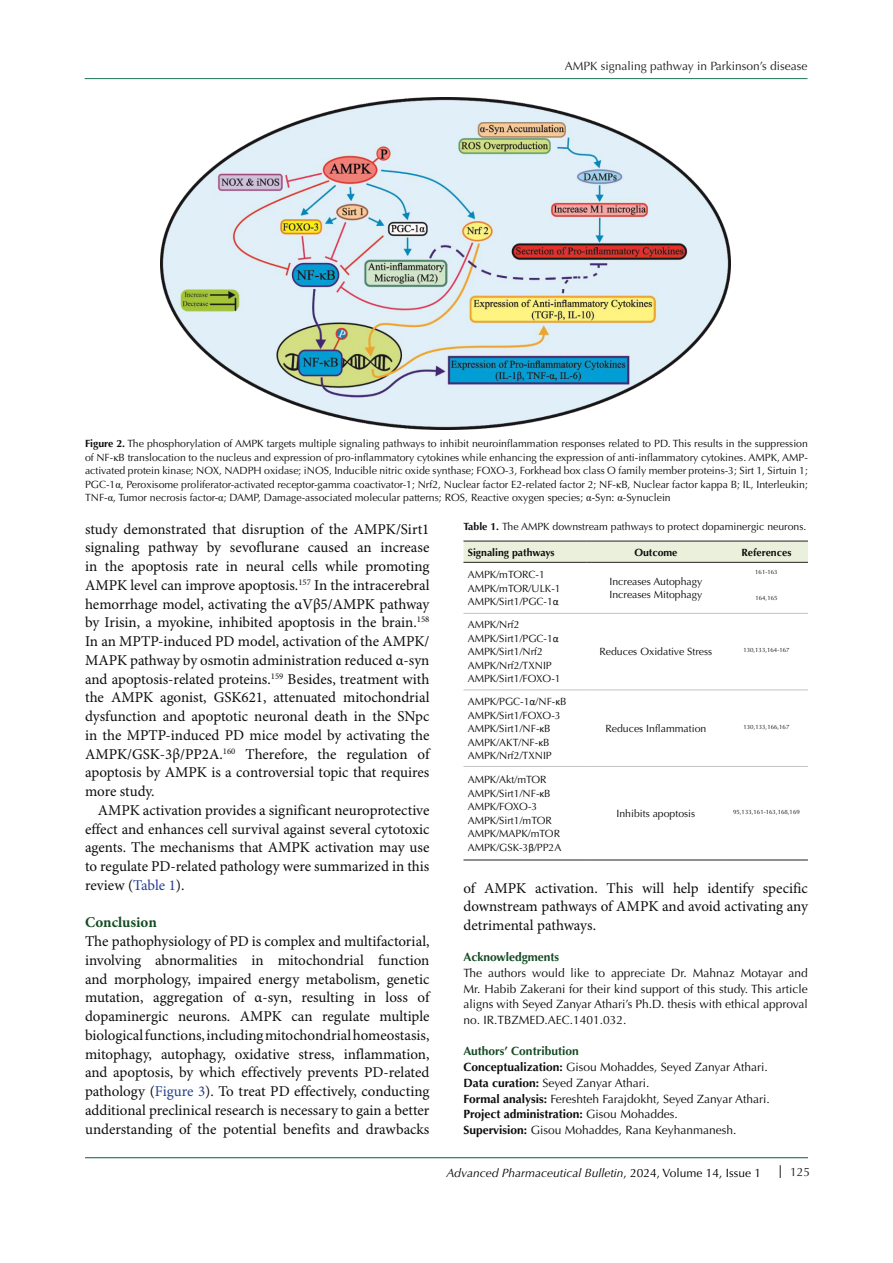
<style>
.page{position:relative;width:893px;height:1263px;background:#fff}
.page>*{position:absolute;margin:0;border:0;box-sizing:border-box;transform-origin:0 0}
.t1{font:15px/18.8px "Minion Pro";color:#0d0d0d;text-align:justify}
.t2{font:700 15px "Minion Pro";color:#144b23}
.t3{font:12px/15.8px "Optima LT Std";color:#0d0d0d;text-align:justify}
.t4{font:italic 12px "Optima LT Std";color:#000}
.t5{font:12px "Optima LT Std";color:#231f20}
.t6{font:700 12px "Optima LT Std";color:#0d0d0d}
.t7{font:700 12px "Optima LT Std";color:#144b23}
.t8{font:10.5px/13.5px "Optima LT Std";color:#0d0d0d;text-align:justify}
.t9{font:700 10.5px "Optima LT Std";color:#0d0d0d}
.t10{font:6.15px "Optima LT Std";color:#0d0d0d}
.s1{font-weight:700}
.s2{font-family:"Times New Roman"}
.s3{font-family:"Calibri"}
.s4{color:#253f8e}
.s5{font-weight:400}
.s6{font-style:normal}
</style>
<div class="page">
<svg style="left:780px;top:1165px;width:1px;height:13px"></svg>
<hr style="left:85px;top:1157px;width:723px;height:1px;background:#1e7252">
<hr style="left:85px;top:78px;width:722px;height:1px;background:#1e7252">
<div style="left:463px;top:542px;width:345px;height:20px;background:#ebf0dc"></div>
<hr style="left:463px;top:541px;width:124px;height:1px;background:#231f20">
<hr style="left:587px;top:541px;width:138px;height:1px;background:#231f20">
<hr style="left:725px;top:541px;width:83px;height:1px;background:#231f20">
<hr style="left:463px;top:562px;width:124px;height:1px;background:#231f20">
<hr style="left:463px;top:613px;width:124px;height:1px;background:#c3c3c3">
<hr style="left:463px;top:690px;width:124px;height:1px;background:#c3c3c3">
<hr style="left:587px;top:690px;width:138px;height:1px;background:#c3c3c3">
<hr style="left:725px;top:690px;width:83px;height:1px;background:#c3c3c3">
<hr style="left:463px;top:766px;width:124px;height:1px;background:#c3c3c3">
<hr style="left:587px;top:766px;width:138px;height:1px;background:#c3c3c3">
<hr style="left:725px;top:766px;width:83px;height:1px;background:#c3c3c3">
<hr style="left:463px;top:860px;width:124px;height:1px;background:#231f20">
<hr style="left:587px;top:860px;width:138px;height:1px;background:#231f20">
<hr style="left:725px;top:860px;width:83px;height:1px;background:#231f20">
<hr style="left:587px;top:562px;width:138px;height:1px;background:#231f20">
<hr style="left:725px;top:562px;width:83px;height:1px;background:#231f20">
<hr style="left:587px;top:613px;width:138px;height:1px;background:#c3c3c3">
<hr style="left:725px;top:613px;width:83px;height:1px;background:#c3c3c3">
<img style="left:160px;top:98px;width:570px;height:331px">
<p class="t5" style="left:565px;top:59px;width:244px">AMPK signaling pathway in Parkinson’s disease</p>
<p class="t8" style="left:85px;top:437px;width:724px"><span class="s1">Figure 2.</span> The phosphorylation of AMPK targets multiple signaling pathways to inhibit neuroinflammation responses related to PD. This results in the suppression of NF-<span class="s2">κ</span>B translocation to the nucleus and expression of pro-inflammatory cytokines while enhancing the expression of anti-inflammatory cytokines. AMPK, AMP&shy;activated protein kinase; NOX, NADPH oxidase; iNOS, Inducible nitric oxide synthase; FOXO-3, Forkhead box class O family member proteins-3; Sirt 1, Sirtuin 1; PGC-1<span class="s2">α</span>, Peroxisome proliferator-activated receptor-gamma coactivator-1; Nrf2, Nuclear factor E2-related factor 2; NF-<span class="s2">κ</span>B, Nuclear factor kappa B; IL, Interleukin; TNF-<span class="s2">α</span>, Tumor necrosis factor-<span class="s2">α</span>; DAMP, Damage-associated molecular patterns; ROS, Reactive oxygen species; <span class="s2">α</span>-Syn: <span class="s2">α</span>-Synuclein</p>
<p class="t8" style="left:463px;top:520px;width:344px"><span class="s1">Table 1.</span> The AMPK downstream pathways to protect dopaminergic neurons.</p>
<p class="t9" style="left:468px;top:546px;width:88px">Signaling pathways</p>
<p class="t9" style="left:634px;top:546px;width:45px">Outcome</p>
<p class="t9" style="left:741px;top:546px;width:51px">References</p>
<p class="t8" style="left:468px;top:568px;width:79px">AMPK/mTORC-1</p>
<p class="t8" style="left:468px;top:581px;width:94px">AMPK/mTOR/ULK-1</p>
<p class="t8" style="left:468px;top:595px;width:93px">AMPK/Sirt1/PGC-1<span class="s3">α</span></p>
<p class="t1" style="left:85px;top:520px;width:346px">study demonstrated that disruption of the AMPK/Sirt1 signaling pathway by sevoflurane caused an increase in the apoptosis rate in neural cells while promoting AMPK level can improve apoptosis.<sup>157</sup> In the intracerebral hemorrhage model, activating the αVβ5/AMPK pathway by Irisin, a myokine, inhibited apoptosis in the brain.<sup>158<br></sup>In an MPTP-induced PD model, activation of the AMPK/ MAPK pathway by osmotin administration reduced α-syn and apoptosis-related proteins.<sup>159</sup> Besides, treatment with the AMPK agonist, GSK621, attenuated mitochondrial dysfunction and apoptotic neuronal death in the SNpc in the MPTP-induced PD mice model by activating the AMPK/GSK-3β/PP2A.<sup>160</sup> Therefore, the regulation of apoptosis by AMPK is a controversial topic that requires more study.</p>
<p class="t1" style="left:85px;top:801px;width:346px;text-indent:13px">AMPK activation provides a significant neuroprotective effect and enhances cell survival against several cytotoxic agents. The mechanisms that AMPK activation may use to regulate PD-related pathology were summarized in this review (<span class="s4">Table 1</span>).</p>
<p class="t2" style="left:85px;top:912px;width:73px">Conclusion</p>
<p class="t1" style="left:85px;top:933px;width:346px">The pathophysiology of PD is complex and multifactorial, involving abnormalities in mitochondrial function and morphology, impaired energy metabolism, genetic mutation, aggregation of α-syn, resulting in loss of dopaminergic neurons. AMPK can regulate multiple biological functions, including mitochondrial homeostasis, mitophagy, autophagy, oxidative stress, inflammation, and apoptosis, by which effectively prevents PD-related pathology (<span class="s4">Figure 3</span>). To treat PD effectively, conducting additional preclinical research is necessary to gain a better understanding of the potential benefits and drawbacks</p>
<p class="t10" style="left:755px;top:568px;width:24px">161-163</p>
<p class="t10" style="left:755px;top:594px;width:24px">164,165</p>
<p class="t8" style="left:609px;top:575px;width:94px">Increases Autophagy</p>
<p class="t8" style="left:609px;top:588px;width:94px">Increases Mitophagy</p>
<p class="t8" style="left:468px;top:618px;width:53px">AMPK/Nrf2</p>
<p class="t8" style="left:468px;top:632px;width:93px">AMPK/Sirt1/PGC-1<span class="s3">α</span></p>
<p class="t8" style="left:468px;top:645px;width:77px">AMPK/Sirt1/Nrf2</p>
<p class="t8" style="left:468px;top:659px;width:86px">AMPK/Nrf2/TXNIP</p>
<p class="t8" style="left:468px;top:672px;width:94px">AMPK/Sirt1/FOXO-1</p>
<p class="t8" style="left:599px;top:645px;width:114px">Reduces Oxidative Stress</p>
<p class="t10" style="left:743px;top:646px;width:48px">130,133,164-167</p>
<p class="t8" style="left:468px;top:695px;width:100px">AMPK/PGC-1<span class="s3">α</span>/NF-<span class="s3">κ</span>B</p>
<p class="t8" style="left:468px;top:708px;width:94px">AMPK/Sirt1/FOXO-3</p>
<p class="t8" style="left:468px;top:722px;width:84px">AMPK/Sirt1/NF-<span class="s3">κ</span>B</p>
<p class="t8" style="left:468px;top:735px;width:83px">AMPK/AKT/NF-<span class="s3">κ</span>B</p>
<p class="t8" style="left:468px;top:749px;width:86px">AMPK/Nrf2/TXNIP</p>
<p class="t8" style="left:605px;top:722px;width:102px">Reduces Inflammation</p>
<p class="t10" style="left:743px;top:723px;width:47px">130,133,166,167</p>
<p class="t8" style="left:468px;top:773px;width:80px">AMPK/Akt/mTOR</p>
<p class="t8" style="left:468px;top:787px;width:84px">AMPK/Sirt1/NF-<span class="s3">κ</span>B</p>
<p class="t8" style="left:468px;top:800px;width:71px">AMPK/FOXO-3</p>
<p class="t8" style="left:468px;top:814px;width:86px">AMPK/Sirt1/mTOR</p>
<p class="t8" style="left:468px;top:827px;width:94px">AMPK/MAPK/mTOR</p>
<p class="t8" style="left:468px;top:841px;width:95px">AMPK/GSK-3<span class="s3">β</span>/PP2A</p>
<p class="t8" style="left:616px;top:807px;width:80px">Inhibits apoptosis</p>
<p class="t10" style="left:733px;top:808px;width:68px">95,133,161-163,168,169</p>
<p class="t1" style="left:463px;top:879px;width:346px">of AMPK activation. This will help identify specific downstream pathways of AMPK and avoid activating any detrimental pathways.</p>
<p class="t7" style="left:463px;top:950px;width:97px">Acknowledgments</p>
<p class="t3" style="left:463px;top:965px;width:346px">The authors would like to appreciate Dr. Mahnaz Motayar and Mr. Habib Zakerani for their kind support of this study. This article aligns with Seyed Zanyar Athari’s Ph.D. thesis with ethical approval no. IR.TBZMED.AEC.1401.032.</p>
<p class="t7" style="left:463px;top:1044px;width:117px">Authors’ Contribution</p>
<p class="t3" style="left:463px;top:1059px;width:306px"><span class="s1">Conceptualization:</span> Gisou Mohaddes, Seyed Zanyar Athari.</p>
<p class="t3" style="left:463px;top:1075px;width:187px"><span class="s1">Data curation:</span> Seyed Zanyar Athari.</p>
<p class="t3" style="left:463px;top:1091px;width:308px"><span class="s1">Formal analysis:</span> Fereshteh Farajdokht, Seyed Zanyar Athari.</p>
<p class="t6" style="left:463px;top:1107px;width:216px">Project administration: <span class="s5">Gisou Mohaddes.</span></p>
<p class="t3" style="left:463px;top:1122px;width:274px"><span class="s1">Supervision:</span> Gisou Mohaddes, Rana Keyhanmanesh.</p>
<p class="t4" style="left:446px;top:1165px;width:316px">Advanced Pharmaceutical Bulletin<span class="s6">, 2024, Volume 14, Issue 1</span></p>
<p class="t5" style="left:790px;top:1165px;width:22px">125</p>
</div>
